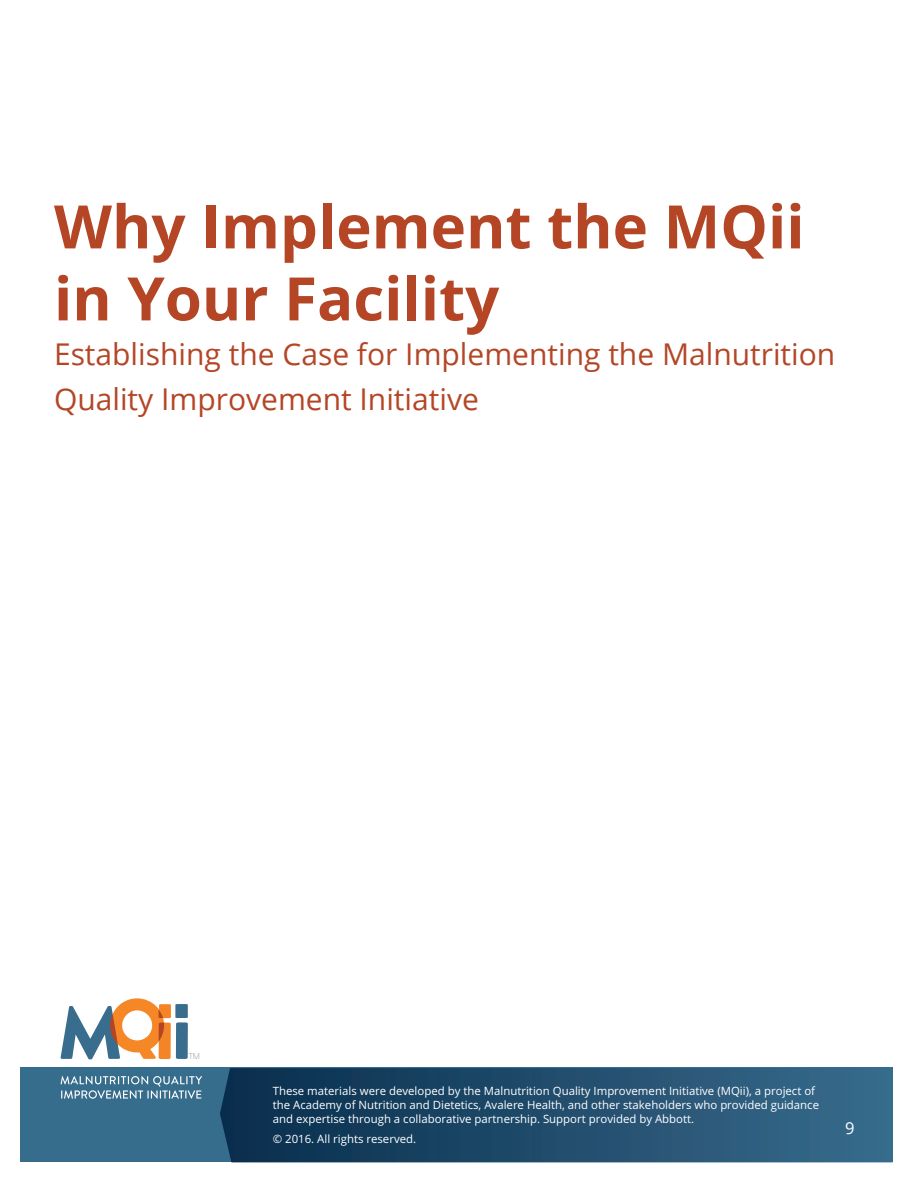
<style>
.page{position:relative;width:918px;height:1188px;background:#fff}
.page>*{position:absolute;margin:0;border:0;box-sizing:border-box;transform-origin:0 0}
.t1{font:700 60px/72px "Open Sans";color:#b44626}
.t2{font:30px/45px "Open Sans";color:#b44626}
.Body{font:16.5px "Open Sans";color:#fff}
.t3{font:11.4px/13.6px "Open Sans";color:#fff}
.t4{font:100 8.1px "Helvetica Neue";color:#808180}
</style>
<div class="page">
<div style="left:21px;top:1068px;width:872px;height:94px;background:#366c8c"></div>
<svg style="left:220px;top:1068px;width:560px;height:94px;background:#1d4767"></svg>
<svg style="left:61px;top:1076px;width:141px;height:23px"></svg>
<svg style="left:61px;top:998px;width:127px;height:61px"></svg>
<p class="t1" style="left:54px;top:189px;width:752px">Why Implement the MQii in Your Facility</p>
<p class="t2" style="left:54px;top:331px;width:783px">Establishing the Case for Implementing the Malnutrition<br>Quality Improvement Initiative</p>
<p class="t4" style="left:189px;top:1050px;width:12px">TM</p>
<p class="t3" style="left:273px;top:1084px;width:548px">These materials were developed by the Malnutrition Quality Improvement Initiative (MQii), a project of the Academy of Nutrition and Dietetics, Avalere Health, and other stakeholders who provided guidance and expertise through a collaborative partnership. Support provided by Abbott.</p>
<p class="t3" style="left:273px;top:1132px;width:145px">© 2016. All rights reserved.</p>
<p class="Body" style="left:845px;top:1117px;width:11px">9</p>
</div>
